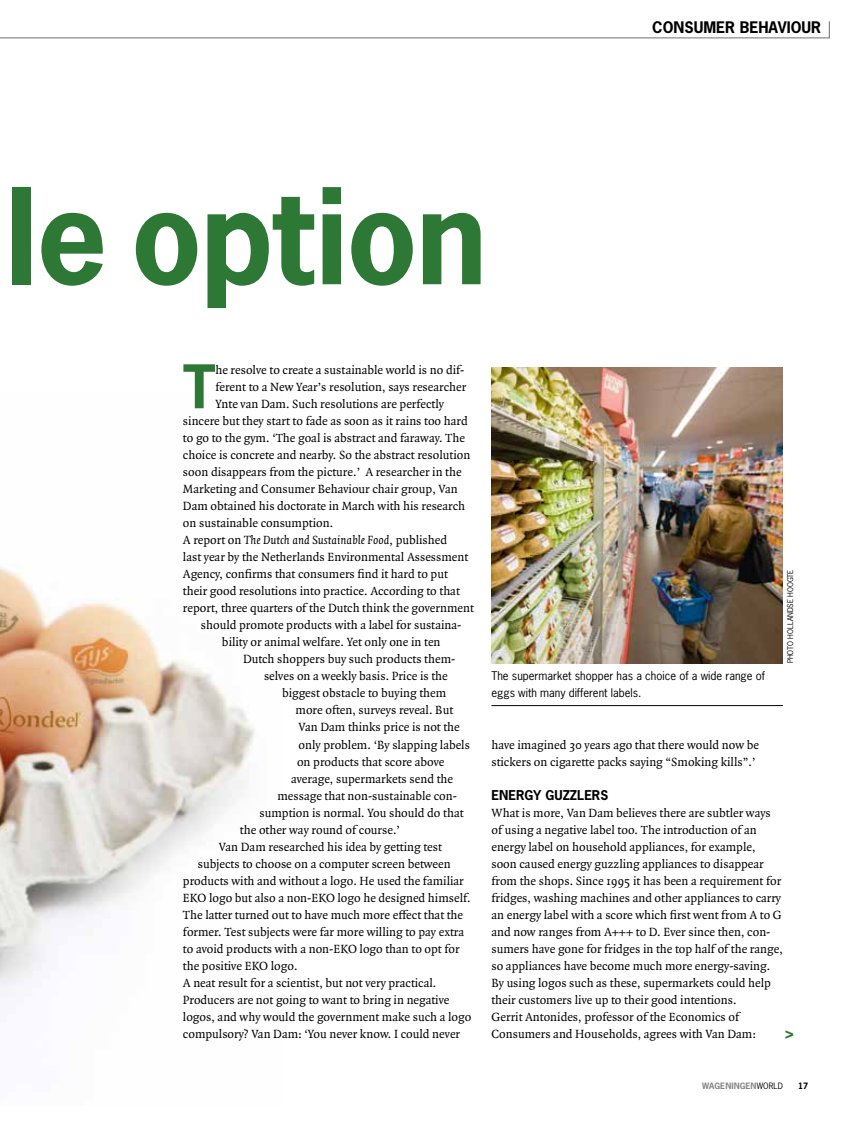
<style>
.page{position:relative;width:851px;height:1127px;background:#fff}
.page>*{position:absolute;margin:0;border:0;box-sizing:border-box;transform-origin:0 0}
.t1{font:700 124.8px "News Gothic Std";letter-spacing:-.01em;color:#2c7834}
.t2{font:700 56.4px "News Gothic Std";color:#2c7834}
.t3{font:700 18px "News Gothic Std";color:#2c7834}
.t4{font:700 15px "News Gothic Std";color:#000}
.t5{font:12.75px/17px "Quadraat OT";color:#000}
.t6{font:italic 12.75px "Quadraat OT";color:#000}
.t7{font:700 12.75px "News Gothic Std";color:#000}
.t8{font:11.25px/17px "News Gothic Std";color:#000}
.t9{font:700 8.25px "News Gothic Std";letter-spacing:.01em;color:#878787}
.t10{font:700 8.25px "News Gothic Std";color:#000}
.t11{font:7.5px "News Gothic Std";color:#000}
.s1{font-style:normal}
.s2{font-weight:400;color:#000}
</style>
<div class="page">
<img style="left:0;top:565px;width:254px;height:432px">
<hr style="left:491px;top:705px;width:291px;height:1px;background:#000">
<img style="left:491px;top:367px;width:291px;height:296px">
<svg style="left:0;top:21px;width:830px;height:18px"></svg>
<p class="t4" style="left:652px;top:17px;width:170px">CONSUMER BEHAVIOUR</p>
<h1 class="t1" style="left:6px;top:154px;width:482px">le option</h1>
<h2 class="t2" style="left:183px;top:350px;width:34px">T</h2>
<p class="t5" style="left:215px;top:362px;width:250px">he resolve to create a sustainable world is no dif-</p>
<p class="t5" style="left:215px;top:379px;width:252px">ferent to a New Year’s resolution, says researcher</p>
<p class="t5" style="left:215px;top:396px;width:230px">Ynte van Dam. Such resolutions are perfectly</p>
<p class="t5" style="left:183px;top:413px;width:286px">sincere but they start to fade as soon as it rains too hard</p>
<p class="t5" style="left:183px;top:430px;width:283px">to go to the gym. ‘The goal is abstract and faraway. The</p>
<p class="t5" style="left:183px;top:447px;width:289px">choice is concrete and nearby. So the abstract resolution</p>
<p class="t5" style="left:183px;top:464px;width:280px">soon disappears from the picture.’ A researcher in the</p>
<p class="t5" style="left:183px;top:481px;width:276px">Marketing and Consumer Behaviour chair group, Van</p>
<p class="t5" style="left:183px;top:498px;width:284px">Dam obtained his doctorate in March with his research</p>
<p class="t5" style="left:183px;top:515px;width:152px">on sustainable consumption.</p>
<p class="t6" style="left:183px;top:533px;width:266px"><span class="s1">A report on</span> The Dutch and Sustainable Food<span class="s1">, published</span></p>
<p class="t5" style="left:183px;top:549px;width:287px">last year by the Netherlands Environmental Assessment</p>
<p class="t5" style="left:183px;top:566px;width:266px">Agency, confirms that consumers find it hard to put</p>
<p class="t5" style="left:183px;top:583px;width:278px">their good resolutions into practice. According to that</p>
<p class="t5" style="left:183px;top:600px;width:292px">report, three quarters of the Dutch think the government</p>
<p class="t5" style="left:201px;top:617px;width:262px">should promote products with a label for sustaina-</p>
<p class="t5" style="left:222px;top:634px;width:220px">bility or animal welfare. Yet only one in ten</p>
<p class="t5" style="left:243px;top:651px;width:214px">Dutch shoppers buy such products them-</p>
<p class="t5" style="left:264px;top:668px;width:185px">selves on a weekly basis. Price is the</p>
<p class="t5" style="left:282px;top:685px;width:166px">biggest obstacle to buying them</p>
<p class="t5" style="left:295px;top:702px;width:159px">more often, surveys reveal. But</p>
<p class="t5" style="left:298px;top:719px;width:163px">Van Dam thinks price is not the</p>
<p class="t5" style="left:298px;top:736px;width:173px">only problem. ‘By slapping labels</p>
<p class="t5" style="left:297px;top:753px;width:149px">on products that score above</p>
<p class="t5" style="left:291px;top:770px;width:163px">average, supermarkets send the</p>
<p class="t5" style="left:277px;top:787px;width:181px">message that non-sustainable con-</p>
<p class="t5" style="left:259px;top:804px;width:205px">sumption is normal. You should do that</p>
<p class="t5" style="left:240px;top:821px;width:161px">the other way round of course.’</p>
<p class="t5" style="left:219px;top:838px;width:224px">Van Dam researched his idea by getting test</p>
<p class="t5" style="left:198px;top:855px;width:254px">subjects to choose on a computer screen between</p>
<p class="t5" style="left:183px;top:872px;width:282px">products with and without a logo. He used the familiar</p>
<p class="t5" style="left:183px;top:889px;width:289px">EKO logo but also a non-EKO logo he designed himself.</p>
<p class="t5" style="left:183px;top:906px;width:282px">The latter turned out to have much more effect that the</p>
<p class="t5" style="left:183px;top:923px;width:282px">former. Test subjects were far more willing to pay extra</p>
<p class="t5" style="left:183px;top:940px;width:278px">to avoid products with a non-EKO logo than to opt for</p>
<p class="t5" style="left:183px;top:957px;width:116px">the positive EKO logo.</p>
<p class="t5" style="left:183px;top:974px;width:255px">A neat result for a scientist, but not very practical.</p>
<p class="t5" style="left:183px;top:991px;width:268px">Producers are not going to want to bring in negative</p>
<p class="t5" style="left:183px;top:1008px;width:290px">logos, and why would the government make such a logo</p>
<p class="t5" style="left:183px;top:1025px;width:279px">compulsory? Van Dam: ‘You never know. I could never</p>
<p class="t8" style="left:491px;top:668px;width:275px">The supermarket shopper has a choice of a wide range of eggs with many different labels.</p>
<p class="t11" style="left:785px;top:663px;width:95px;rotate:-90deg">PHOTO HOLLANDSE HOOGTE</p>
<p class="t5" style="left:491px;top:736px;width:269px">have imagined 30 years ago that there would now be stickers on cigarette packs saying “Smoking kills”.’</p>
<p class="t7" style="left:491px;top:786px;width:118px">ENERGY GUZZLERS</p>
<p class="t5" style="left:491px;top:804px;width:293px">What is more, Van Dam believes there are subtler ways of using a negative label too. The introduction of an energy label on household appliances, for example, soon caused energy guzzling appliances to disappear from the shops. Since 1995 it has been a requirement for fridges, washing machines and other appliances to carry an energy label with a score which first went from A to G and now ranges from A+++ to D. Ever since then, con&shy;sumers have gone for fridges in the top half of the range, so appliances have become much more energy-saving.<br>By using logos such as these, supermarkets could help their customers live up to their good intentions.<br>Gerrit Antonides, professor of the Economics of Consumers and Households, agrees with Van Dam:</p>
<h3 class="t3" style="left:784px;top:1020px;width:12px">&gt;</h3>
<p class="t9" style="left:702px;top:1080px;width:82px">WAGENINGEN<span class="s2">WORLD</span></p>
<p class="t10" style="left:798px;top:1080px;width:12px">17</p>
</div>
